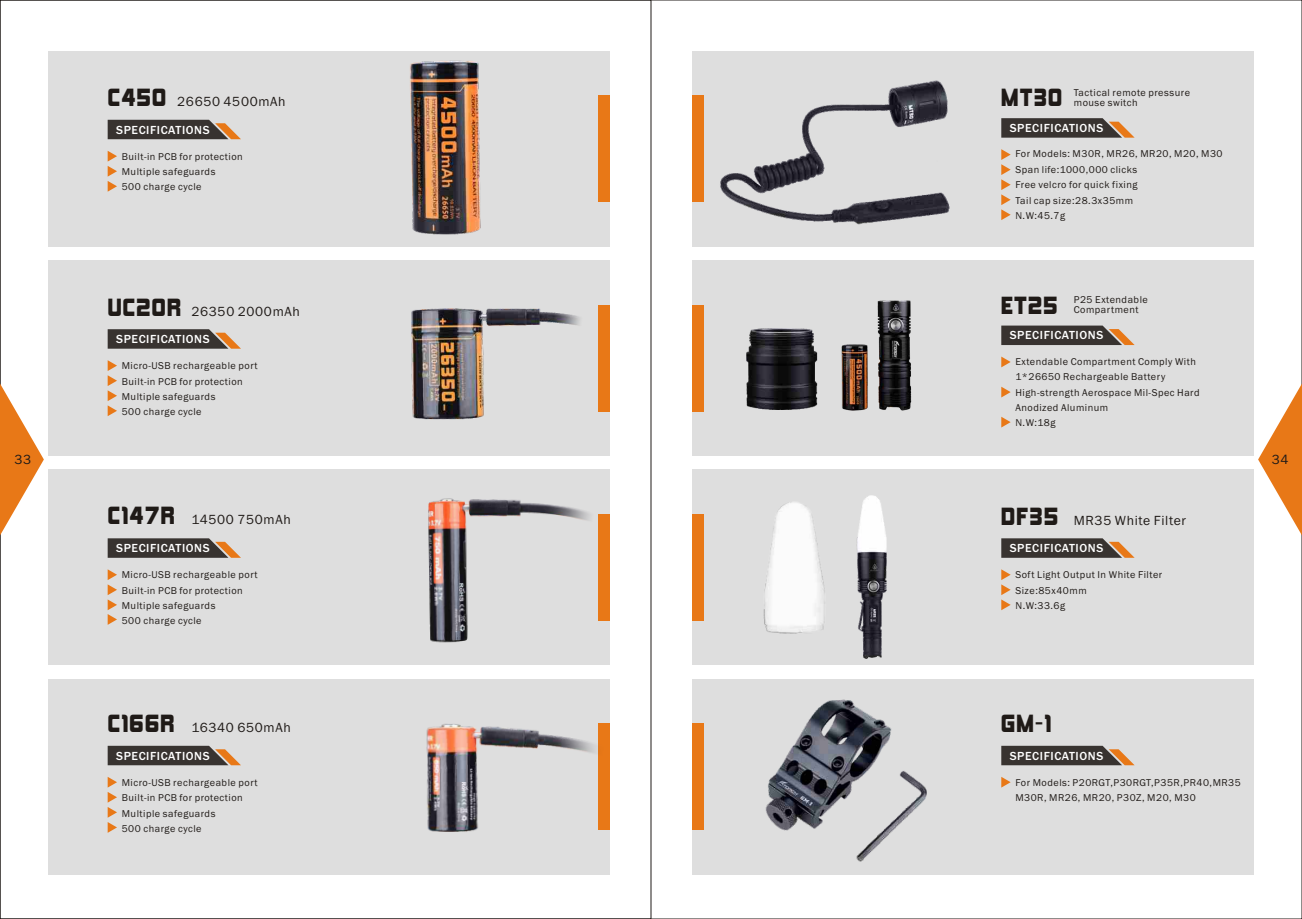
<style>
.page{position:relative;width:1302px;height:919px;background:#fff}
.page>*{position:absolute;margin:0;border:0;box-sizing:border-box;transform-origin:0 0}
.t1{font:22.8px "Kimberley";letter-spacing:.06em;color:#1f1a17}
.t2{font:13.65px "Franklin Gothic";letter-spacing:.05em;color:#1f1a17}
.t3{font:500 12.15px "Franklin Gothic";letter-spacing:.05em;color:#fff}
.t4{font:10.2px/15.3px "Franklin Gothic";letter-spacing:.05em;color:#1f1a17}
.s1{font-family:"Kimberley";font-size:22.8px}
</style>
<div class="page">
<div style="left:692px;top:260px;width:561px;height:196px;background:#dedede"></div>
<div style="left:692px;top:469px;width:561px;height:196px;background:#dedede"></div>
<div style="left:692px;top:679px;width:561px;height:195px;background:#dedede"></div>
<div style="left:692px;top:51px;width:561px;height:195px;background:#dedede"></div>
<svg style="left:1001px;top:118px;width:133px;height:20px"></svg>
<div style="left:692px;top:305px;width:11px;height:106px;background:#e87817"></div>
<div style="left:692px;top:514px;width:11px;height:106px;background:#e87817"></div>
<div style="left:692px;top:723px;width:11px;height:106px;background:#e87817"></div>
<svg style="left:1001px;top:538px;width:133px;height:19px"></svg>
<svg style="left:1001px;top:569px;width:9px;height:41px"></svg>
<svg style="left:1001px;top:745px;width:133px;height:20px"></svg>
<svg style="left:1001px;top:777px;width:9px;height:10px"></svg>
<div style="left:48px;top:260px;width:562px;height:196px;background:#dedede"></div>
<div style="left:48px;top:469px;width:562px;height:196px;background:#dedede"></div>
<div style="left:48px;top:679px;width:562px;height:195px;background:#dedede"></div>
<div style="left:48px;top:51px;width:562px;height:195px;background:#dedede"></div>
<svg style="left:108px;top:120px;width:133px;height:19px"></svg>
<div style="left:598px;top:96px;width:12px;height:106px;background:#e87817"></div>
<svg style="left:108px;top:151px;width:9px;height:41px"></svg>
<svg style="left:108px;top:329px;width:133px;height:19px"></svg>
<svg style="left:108px;top:360px;width:9px;height:56px"></svg>
<svg style="left:108px;top:538px;width:132px;height:19px"></svg>
<svg style="left:108px;top:745px;width:133px;height:20px"></svg>
<img style="left:410px;top:60px;width:71px;height:175px">
<img style="left:411px;top:276px;width:241px;height:179px">
<img style="left:428px;top:498px;width:182px;height:145px">
<img style="left:426px;top:703px;width:226px;height:153px">
<svg style="left:108px;top:569px;width:9px;height:55px"></svg>
<svg style="left:108px;top:777px;width:9px;height:55px"></svg>
<img style="left:763px;top:502px;width:62px;height:132px">
<svg style="left:1001px;top:149px;width:9px;height:71px"></svg>
<svg style="left:1001px;top:325px;width:133px;height:20px"></svg>
<svg style="left:1001px;top:356px;width:9px;height:11px"></svg>
<svg style="left:1001px;top:386px;width:9px;height:11px"></svg>
<svg style="left:1001px;top:416px;width:9px;height:11px"></svg>
<img style="left:692px;top:80px;width:301px;height:167px">
<img style="left:856px;top:495px;width:31px;height:164px">
<img style="left:765px;top:699px;width:162px;height:163px">
<svg style="left:0;top:383px;width:44px;height:152px"></svg>
<svg style="left:1258px;top:385px;width:43px;height:149px"></svg>
<img style="left:841px;top:300px;width:71px;height:111px">
<img style="left:746px;top:328px;width:72px;height:82px">
<h2 class="t2" style="left:108px;top:96px;width:179px"><span class="s1">C450</span> 26650 4500mAh</h2>
<p class="t3" style="left:116px;top:125px;width:95px">SPECIFICATIONS</p>
<p class="t4" style="left:122px;top:149px;width:123px">Built-in PCB for protection<br>Multiple safeguards<br>500 charge cycle</p>
<h2 class="t2" style="left:108px;top:306px;width:194px"><span class="s1">UC20R</span> 26350 2000mAh</h2>
<p class="t3" style="left:116px;top:334px;width:95px">SPECIFICATIONS</p>
<p class="t4" style="left:122px;top:359px;width:137px">Micro-USB rechargeable port<br>Built-in PCB for protection<br>Multiple safeguards<br>500 charge cycle</p>
<h1 class="t1" style="left:1001px;top:89px;width:62px">MT30</h1>
<p class="t3" style="left:1009px;top:123px;width:95px">SPECIFICATIONS</p>
<p class="t4" style="left:1073px;top:88px;width:118px;line-height:9.8px">Tactical remote pressure mouse switch</p>
<p class="t4" style="left:1015px;top:147px;width:209px">For Models: M30R, MR26, MR20, M20, M30<br>Span life:1000,000 clicks<br>Free velcro for quick fixing<br>Tail cap size:28.3x35mm<br>N.W:45.7g</p>
<h1 class="t1" style="left:1001px;top:296px;width:58px">ET25</h1>
<p class="t3" style="left:1009px;top:331px;width:95px">SPECIFICATIONS</p>
<p class="t4" style="left:1073px;top:296px;width:76px;line-height:9.8px">P25 Extendable<br>Compartment</p>
<p class="t4" style="left:1015px;top:354px;width:186px">Extendable Compartment Comply With<br>1*26650 Rechargeable Battery<br>High-strength Aerospace Mil-Spec Hard<br>Anodized Aluminum<br>N.W:18g</p>
<h2 class="t2" style="left:14px;top:454px;width:18px">33</h2>
<h2 class="t2" style="left:1271px;top:454px;width:18px">34</h2>
<h2 class="t2" style="left:108px;top:514px;width:185px"><span class="s1">C147R</span> 14500 750mAh</h2>
<p class="t3" style="left:116px;top:543px;width:95px">SPECIFICATIONS</p>
<p class="t4" style="left:122px;top:568px;width:137px">Micro-USB rechargeable port<br>Built-in PCB for protection<br>Multiple safeguards<br>500 charge cycle</p>
<h2 class="t2" style="left:108px;top:722px;width:184px"><span class="s1">C166R</span> 16340 650mAh</h2>
<p class="t3" style="left:116px;top:751px;width:95px">SPECIFICATIONS</p>
<p class="t4" style="left:122px;top:775px;width:137px">Micro-USB rechargeable port<br>Built-in PCB for protection<br>Multiple safeguards<br>500 charge cycle</p>
<h2 class="t2" style="left:1001px;top:515px;width:186px"><span class="s1">DF35</span> MR35 White Filter</h2>
<p class="t3" style="left:1009px;top:543px;width:95px">SPECIFICATIONS</p>
<p class="t4" style="left:1015px;top:568px;width:148px">Soft Light Output In White Filter<br>Size:85x40mm<br>N.W:33.6g</p>
<h1 class="t1" style="left:1001px;top:715px;width:52px">GM-1</h1>
<p class="t3" style="left:1009px;top:751px;width:95px">SPECIFICATIONS</p>
<p class="t4" style="left:1015px;top:775px;width:227px">For Models: P20RGT,P30RGT,P35R,PR40,MR35<br>M30R, MR26, MR20, P30Z, M20, M30</p>
</div>
